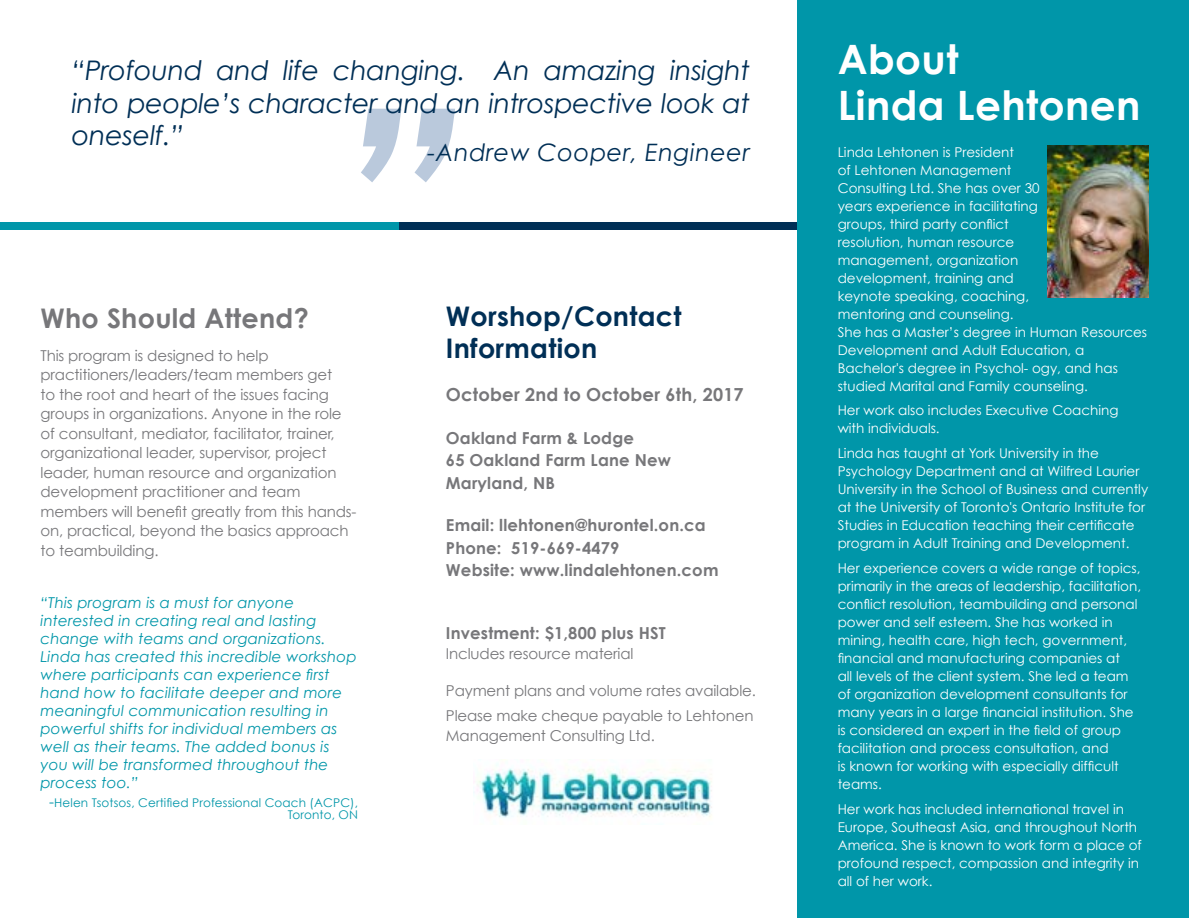
<style>
.page{position:relative;width:1189px;height:918px;background:#fff}
.page>*{position:absolute;margin:0;border:0;box-sizing:border-box;transform-origin:0 0}
.t1{font:italic 700 270px "Century Gothic";color:#8ea7c7}
.t2{font:700 40.5px/46.5px "Century Gothic";letter-spacing:.01em;color:#fff}
.t3{font:italic 27px/32.4px "Century Gothic";letter-spacing:-.01em;color:#002f56;text-align:justify}
.t4{font:700 27px/32.4px "Century Gothic";letter-spacing:.01em;color:#002f56}
.t5{font:700 27px "Century Gothic";letter-spacing:.01em;color:#77777a}
.t6{font:italic 24px "Century Gothic";letter-spacing:.02em;color:#002f56}
.t7{font:700 18px "Century Gothic";letter-spacing:.01em;color:#77777a}
.t8{font:700 16.5px/22.5px "Century Gothic";letter-spacing:.01em;color:#77777a}
.t9{font:15px/19.5px "Century Gothic";letter-spacing:-.01em;color:#77777a}
.t10{font:italic 15px/18px "Century Gothic";letter-spacing:.01em;color:#0096a9}
.t11{font:13.5px/18px "Century Gothic";color:#fff}
.t12{font:12px/12px "Century Gothic";letter-spacing:.01em;color:#0096a9;text-align:right}
.s1{font-size:15px}
</style>
<div class="page">
<div style="left:797px;top:0;width:391px;height:918px;background:#0096a9"></div>
<div style="left:398px;top:222px;width:399px;height:8px;background:#002f56"></div>
<img style="left:473px;top:759px;width:239px;height:59px">
<div style="left:0;top:222px;width:398px;height:8px;background:#0096a9"></div>
<img style="left:1047px;top:145px;width:101px;height:153px">
<h3 class="t3" style="left:72px;top:54px;width:679px">“Profound and life changing. An amazing insight into people’s character and an introspective look at oneself.”</h3>
<h3 class="t6" style="left:427px;top:138px;width:324px">-Andrew Cooper, Engineer</h3>
<h1 class="t1" style="left:331px;top:36px;width:131px">”</h1>
<h3 class="t5" style="left:40px;top:301px;width:270px">Who Should Attend?</h3>
<p class="t9" style="left:40px;top:345px;width:317px">This program is designed to help practitioners/leaders/team members get<br>to the root and heart of the issues facing groups in organizations. Anyone in the role of consultant, mediator, facilitator, trainer, organizational leader, supervisor, project leader, human resource and organization development practitioner and team members will benefit greatly from this hands&shy;on, practical, beyond the basics approach to teambuilding.</p>
<p class="t10" style="left:40px;top:593px;width:317px">“This program is a must for anyone interested in creating real and lasting change with teams and organizations.<br>Linda has created this incredible workshop where participants can experience first hand how to facilitate deeper and more meaningful communication resulting in powerful shifts for individual members as well as their teams. The added bonus is you will be transformed throughout the process too.”</p>
<p class="t12" style="left:49px;top:796px;width:310px"><span class="s1">-</span>Helen Tsotsos, Certified Professional Coach (ACPC),<br>Toronto, ON</p>
<h3 class="t4" style="left:446px;top:299px;width:237px">Worshop/Contact<br>Information</h3>
<h3 class="t7" style="left:446px;top:384px;width:299px">October 2nd to October 6th, 2017</h3>
<p class="t8" style="left:446px;top:426px;width:226px">Oakland Farm &amp; Lodge<br>65 Oakland Farm Lane New<br>Maryland, NB</p>
<p class="t8" style="left:446px;top:513px;width:274px">Email: llehtonen@hurontel.on.ca<br>Phone: 519-669-4479<br>Website: www.lindalehtonen.com</p>
<p class="t8" style="left:446px;top:621px;width:221px">Investment: $1,800 plus HST</p>
<p class="t9" style="left:446px;top:643px;width:189px">Includes resource material</p>
<p class="t9" style="left:446px;top:678px;width:311px;line-height:24.8px">Payment plans and volume rates available.<br>Please make cheque payable to Lehtonen</p>
<p class="t9" style="left:446px;top:725px;width:210px">Management Consulting Ltd.</p>
<h2 class="t2" style="left:837px;top:35px;width:304px">About<br>Linda Lehtonen</h2>
<p class="t11" style="left:837px;top:143px;width:311px">Linda Lehtonen is President<br>of Lehtonen Management<br>Consulting Ltd. She has over 30<br>years experience in facilitating<br>groups, third party conflict<br>resolution, human resource<br>management, organization<br>development, training and<br>keynote speaking, coaching,<br>mentoring and counseling.<br>She has a Master’s degree in Human Resources<br>Development and Adult Education, a<br>Bachelor's degree in Psychol- ogy, and has studied Marital and Family counseling.</p>
<p class="t11" style="left:837px;top:401px;width:282px">Her work also includes Executive Coaching with individuals.</p>
<p class="t11" style="left:837px;top:444px;width:312px">Linda has taught at York University in the Psychology Department and at Wilfred Laurier University in the School of Business and currently at the University of Toronto's Ontario Institute for Studies in Education teaching their certificate program in Adult Training and Development.</p>
<p class="t11" style="left:837px;top:559px;width:305px">Her experience covers a wide range of topics, primarily in the areas of leadership, facilitation, conflict resolution, teambuilding and personal power and self esteem. She has worked in mining, health care, high tech, government, financial and manufacturing companies at<br>all levels of the client system. She led a team of organization development consultants for many years in a large financial institution. She is considered an expert in the field of group facilitation and process consultation, and<br>is known for working with especially difficult teams.</p>
<p class="t11" style="left:837px;top:800px;width:305px">Her work has included international travel in Europe, Southeast Asia, and throughout North America. She is known to work form a place of profound respect, compassion and integrity in all of her work.</p>
</div>
